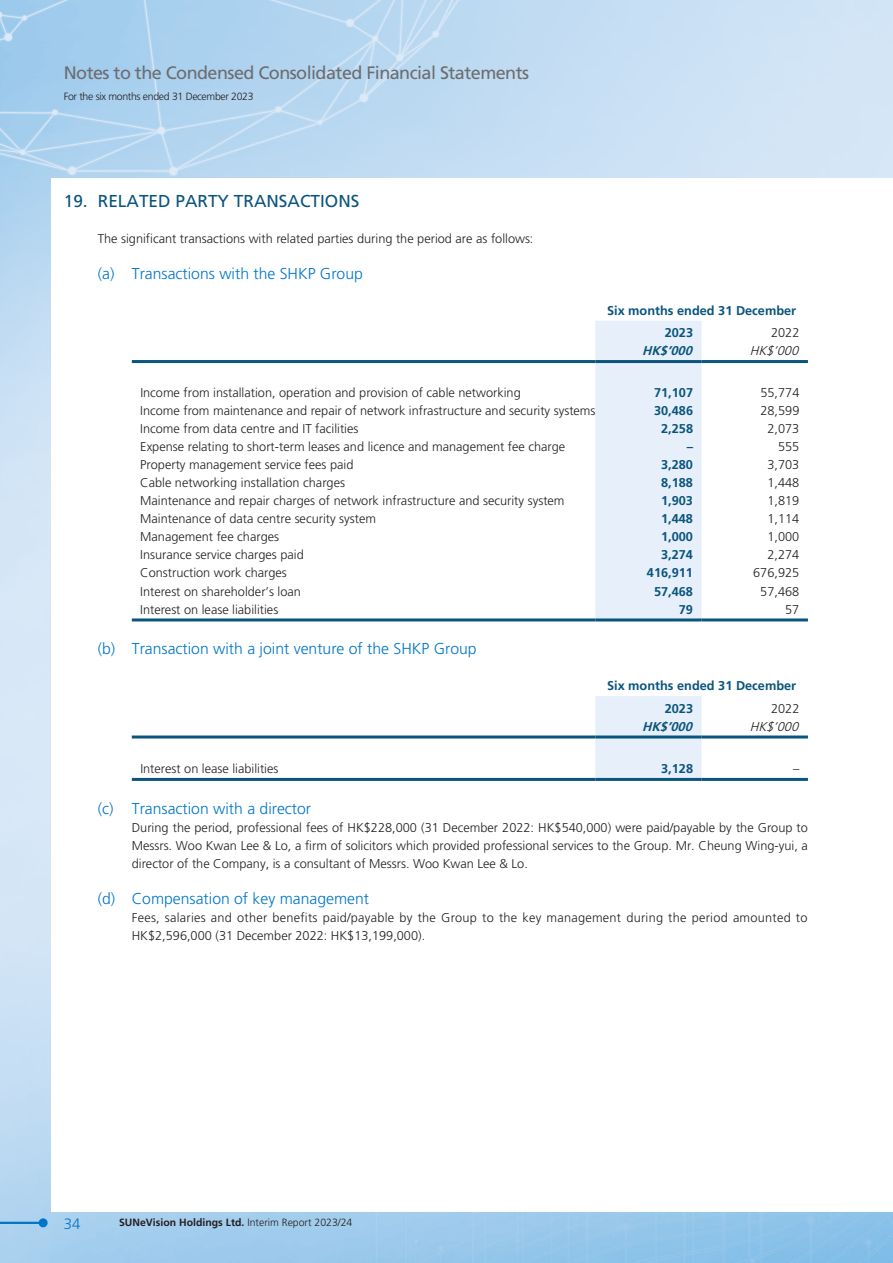
<style>
.page{position:relative;width:893px;height:1263px;background:#fff}
.page>*{position:absolute;margin:0;border:0;box-sizing:border-box;transform-origin:0 0}
.t1{font:18px "Frutiger LT Std";letter-spacing:-.03em;color:#6c6d70}
.t2{font:17.25px "Frutiger LT Std";color:#0a547d}
.t3{font:300 15.75px "Frutiger LT Std";color:#0076c8}
.t4{font:300 15px "Frutiger LT Std";color:#0076c8}
.t5{font:300 12.75px/18px "Frutiger LT Std";color:#231f20;text-align:justify}
.t6{font:300 12.75px/18px "Frutiger LT Std";letter-spacing:.02em;color:#231f20}
.t7{font:700 12.75px/22.2px "Frutiger LT Std";color:#0a547d}
.t8{font:italic 700 12.75px "Frutiger LT Std";color:#0a547d}
.t9{font:italic 300 12.75px "Frutiger LT Std";color:#231f20}
.t10{font:700 10.5px "Frutiger LT Std";color:#231f20}
.t11{font:300 10.5px "Frutiger LT Std";letter-spacing:-.03em;color:#231f20}
.s1{font-weight:300}
</style>
<div class="page">
<img style="left:0;top:0;width:893px;height:1263px">
<div style="left:51px;top:179px;width:842px;height:1033px;background:#fff"></div>
<div style="left:595px;top:321px;width:107px;height:297px;background:#e7f0fa"></div>
<hr style="left:132px;top:360px;width:463px;height:3px;background:#0a547d">
<hr style="left:595px;top:360px;width:107px;height:3px;background:#0a547d">
<hr style="left:702px;top:360px;width:106px;height:3px;background:#0a547d">
<hr style="left:132px;top:618px;width:463px;height:3px;background:#0a547d">
<hr style="left:595px;top:618px;width:107px;height:3px;background:#0a547d">
<hr style="left:702px;top:618px;width:106px;height:3px;background:#0a547d">
<div style="left:595px;top:696px;width:107px;height:82px;background:#e7f0fa"></div>
<hr style="left:132px;top:735px;width:463px;height:3px;background:#0a547d">
<hr style="left:595px;top:735px;width:107px;height:3px;background:#0a547d">
<hr style="left:702px;top:735px;width:106px;height:3px;background:#0a547d">
<hr style="left:132px;top:778px;width:463px;height:3px;background:#0a547d">
<hr style="left:595px;top:778px;width:107px;height:3px;background:#0a547d">
<hr style="left:702px;top:778px;width:106px;height:3px;background:#0a547d">
<hr style="left:0;top:1222px;width:43px;height:2px;background:#0076c8">
<div style="left:39px;top:1218px;width:9px;height:9px;background:#0076c8;border-radius:50%"></div>
<h1 class="t1" style="left:64px;top:62px;width:467px">Notes to the Condensed Consolidated Financial Statements</h1>
<p class="t11" style="left:64px;top:90px;width:191px">For the six months ended 31 December 2023</p>
<h2 class="t2" style="left:64px;top:191px;width:297px">19. RELATED PARTY TRANSACTIONS</h2>
<p class="t5" style="left:98px;top:230px;width:437px">The significant transactions with related parties during the period are as follows:</p>
<p class="t3" style="left:98px;top:264px;width:267px">(a) Transactions with the SHKP Group</p>
<p class="t7" style="left:665px;top:299px;width:133px;text-indent:-58px">Six months ended 31 December<br>2023</p>
<p class="t5" style="left:771px;top:324px;width:30px">2022</p>
<p class="t8" style="left:642px;top:343px;width:55px">HK$’000</p>
<p class="t9" style="left:750px;top:343px;width:54px">HK$’000</p>
<p class="t5" style="left:140px;top:384px;width:382px">Income from installation, operation and provision of cable networking</p>
<p class="t7" style="left:654px;top:382px;width:40px">71,107</p>
<p class="t5" style="left:760px;top:384px;width:40px">55,774</p>
<p class="t5" style="left:140px;top:402px;width:457px">Income from maintenance and repair of network infrastructure and security systems</p>
<p class="t7" style="left:654px;top:400px;width:40px">30,486</p>
<p class="t5" style="left:760px;top:402px;width:40px">28,599</p>
<p class="t5" style="left:140px;top:420px;width:220px">Income from data centre and IT facilities</p>
<p class="t7" style="left:661px;top:418px;width:33px">2,258</p>
<p class="t5" style="left:767px;top:420px;width:33px">2,073</p>
<p class="t5" style="left:140px;top:438px;width:427px">Expense relating to short-term leases and licence and management fee charge</p>
<p class="t7" style="left:687px;top:436px;width:8px">–</p>
<p class="t5" style="left:778px;top:438px;width:23px">555</p>
<p class="t5" style="left:140px;top:456px;width:215px">Property management service fees paid</p>
<p class="t7" style="left:661px;top:454px;width:33px">3,280</p>
<p class="t5" style="left:767px;top:456px;width:33px">3,703</p>
<p class="t5" style="left:140px;top:474px;width:206px">Cable networking installation charges</p>
<p class="t7" style="left:661px;top:472px;width:33px">8,188</p>
<p class="t5" style="left:767px;top:474px;width:33px">1,448</p>
<p class="t5" style="left:140px;top:492px;width:426px">Maintenance and repair charges of network infrastructure and security system</p>
<p class="t7" style="left:661px;top:490px;width:33px">1,903</p>
<p class="t5" style="left:767px;top:492px;width:33px">1,819</p>
<p class="t5" style="left:140px;top:510px;width:237px">Maintenance of data centre security system</p>
<p class="t7" style="left:661px;top:508px;width:33px">1,448</p>
<p class="t5" style="left:767px;top:510px;width:33px">1,114</p>
<p class="t5" style="left:140px;top:528px;width:140px">Management fee charges</p>
<p class="t7" style="left:661px;top:526px;width:33px">1,000</p>
<p class="t5" style="left:767px;top:528px;width:33px">1,000</p>
<p class="t5" style="left:140px;top:546px;width:165px">Insurance service charges paid</p>
<p class="t7" style="left:661px;top:544px;width:33px">3,274</p>
<p class="t5" style="left:767px;top:546px;width:33px">2,274</p>
<p class="t5" style="left:140px;top:564px;width:148px">Construction work charges</p>
<p class="t7" style="left:647px;top:562px;width:48px">416,911</p>
<p class="t5" style="left:753px;top:564px;width:48px">676,925</p>
<p class="t5" style="left:140px;top:582px;width:162px">Interest on shareholder’s loan</p>
<p class="t7" style="left:654px;top:580px;width:40px">57,468</p>
<p class="t5" style="left:760px;top:582px;width:40px">57,468</p>
<p class="t5" style="left:140px;top:600px;width:140px">Interest on lease liabilities</p>
<p class="t7" style="left:679px;top:598px;width:16px">79</p>
<p class="t5" style="left:785px;top:600px;width:16px">57</p>
<p class="t3" style="left:98px;top:640px;width:380px">(b) Transaction with a joint venture of the SHKP Group</p>
<p class="t7" style="left:665px;top:675px;width:133px;text-indent:-58px">Six months ended 31 December<br>2023</p>
<p class="t5" style="left:771px;top:699px;width:30px">2022</p>
<p class="t8" style="left:642px;top:718px;width:55px">HK$’000</p>
<p class="t9" style="left:750px;top:719px;width:54px">HK$’000</p>
<p class="t5" style="left:140px;top:760px;width:140px">Interest on lease liabilities</p>
<p class="t7" style="left:661px;top:757px;width:33px">3,128</p>
<p class="t5" style="left:793px;top:760px;width:8px">–</p>
<p class="t3" style="left:98px;top:799px;width:215px">(c) Transaction with a director</p>
<p class="t5" style="left:132px;top:818px;width:678px">During the period, professional fees of HK$228,000 (31 December 2022: HK$540,000) were paid/payable by the Group to Messrs. Woo Kwan Lee &amp; Lo, a firm of solicitors which provided professional services to the Group. Mr. Cheung Wing-yui, a director of the Company, is a consultant of Messrs. Woo Kwan Lee &amp; Lo.</p>
<p class="t3" style="left:98px;top:889px;width:273px">(d) Compensation of key management</p>
<p class="t6" style="left:132px;top:908px;width:677px">Fees, salaries and other benefits paid/payable by the Group to the key management during the period amounted to<br>HK$2,596,000 (31 December 2022: HK$13,199,000).</p>
<p class="t4" style="left:64px;top:1215px;width:18px">34</p>
<p class="t10" style="left:119px;top:1216px;width:235px">SUNeVision Holdings Ltd. <span class="s1">Interim Report 2023/24</span></p>
</div>
